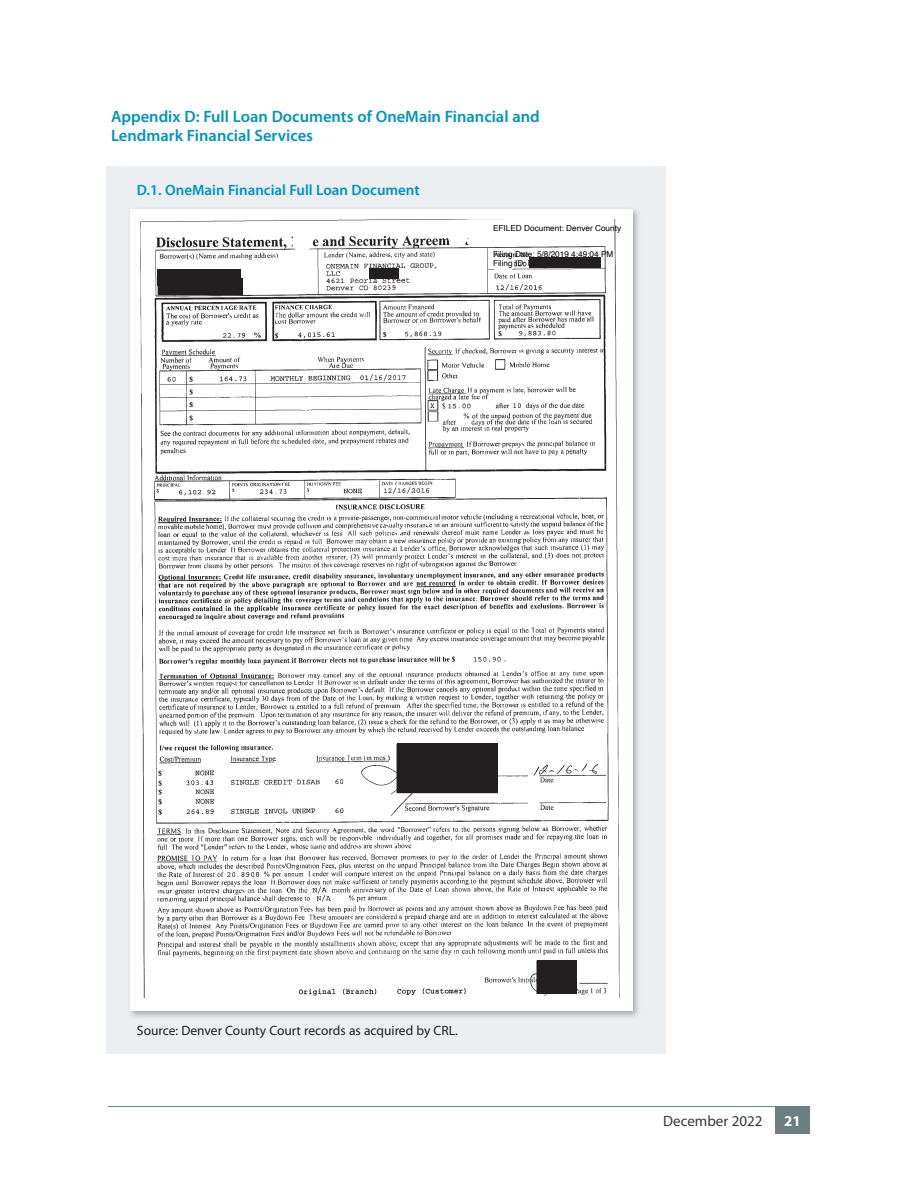
<style>
.page{position:relative;width:918px;height:1188px;background:#fff}
.page>*{position:absolute;margin:0;border:0;box-sizing:border-box;transform-origin:0 0}
.t1{font:600 16.5px/19.5px "Myriad Pro";color:#0093c0}
.t2{font:600 15px "Myriad Pro";color:#0093c0}
.t3{font:15px "Myriad Pro";color:#333941}
.t4{font:700 15px "Myriad Pro";color:#fff}
.t5{font:13.5px "Myriad Pro";color:#231f20}
.t6{font:8.25px "Helvetica";color:#000}
</style>
<div class="page">
<hr style="left:108px;top:1106px;width:702px;height:1px;background:#6a7e84">
<div style="left:775px;top:1107px;width:35px;height:27px;background:#6a7e84"></div>
<div style="left:106px;top:166px;width:559px;height:888px;background:#ebeff1"></div>
<div style="left:127px;top:207px;width:514px;height:813px;background:#231f20;opacity:.35"></div>
<div style="left:130px;top:210px;width:502px;height:801px;background:#fff"></div>
<img style="left:140px;top:219px;width:480px;height:779px">
<div style="left:190px;top:269px;width:51px;height:9px;background:#231f20"></div>
<div style="left:159px;top:278px;width:84px;height:17px;background:#231f20"></div>
<div style="left:397px;top:744px;width:101px;height:49px;background:#231f20"></div>
<div style="left:537px;top:960px;width:40px;height:33px;background:#231f20"></div>
<div style="left:158px;top:269px;width:43px;height:16px;background:#231f20"></div>
<div style="left:369px;top:268px;width:30px;height:10px;background:#231f20"></div>
<div style="left:529px;top:257px;width:71px;height:10px;background:#231f20"></div>
<p class="t1" style="left:111px;top:106px;width:430px">Appendix D: Full Loan Documents of OneMain Financial and<br>Lendmark Financial Services</p>
<p class="t2" style="left:137px;top:180px;width:284px">D.1. OneMain Financial Full Loan Document</p>
<p class="t6" style="left:493px;top:221px;width:130px">EFILED Document: Denver County</p>
<p class="t6" style="left:493px;top:248px;width:122px">Filing Date: 5/8/2019 4:49:04 PM</p>
<p class="t5" style="left:137px;top:1022px;width:322px">Source: Denver County Court records as acquired by CRL.</p>
<p class="t3" style="left:663px;top:1112px;width:101px">December 2022</p>
<p class="t4" style="left:784px;top:1111px;width:18px">21</p>
</div>
